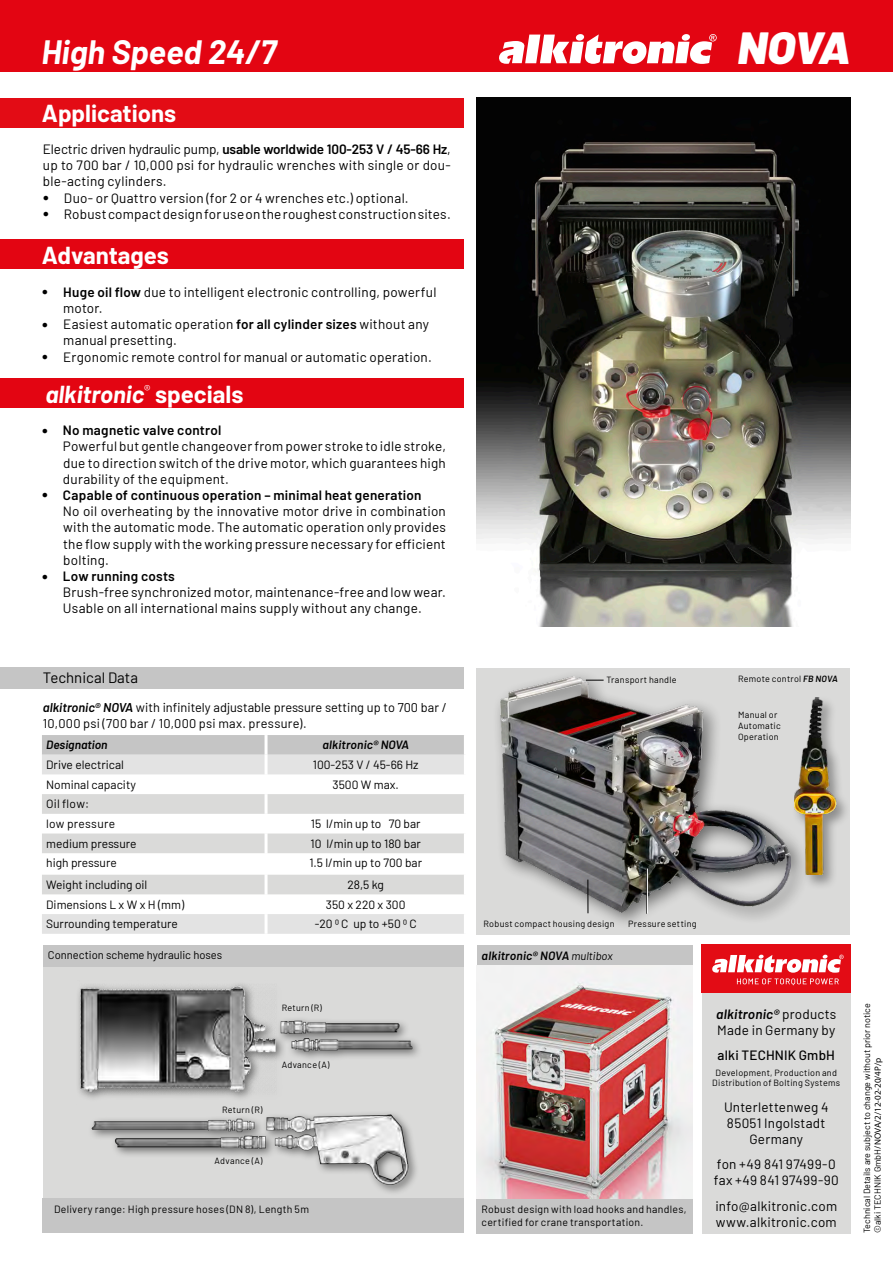
<style>
.page{position:relative;width:893px;height:1263px;background:#fff}
.page>*{position:absolute;margin:0;border:0;box-sizing:border-box;transform-origin:0 0}
.t1{font:900 45px "Barlow";color:#fff}
.t2{font:italic 700 33px "Barlow";color:#fff}
.t3{font:700 24px "Barlow";color:#fff}
.t4{font:italic 700 24px "Barlow";color:#fff}
.t5{font:15px "Barlow";color:#000}
.t6{font:13.5px/16.2px "Barlow";letter-spacing:.015em;color:#000}
.t7{font:500 13.5px "Barlow";letter-spacing:.015em;color:#000}
.t8{font:12.75px/15.3px "Barlow";color:#000}
.t9{font:12px "Barlow";color:#000}
.t10{font:italic 600 12px "Barlow";letter-spacing:.01em;color:#000}
.t11{font:12px/19.6px "Barlow";letter-spacing:.02em;color:#000}
.t12{font:11.25px "Barlow";color:#000}
.t13{font:10.5px/12.6px "Barlow";letter-spacing:.03em;color:#000}
.t14{font:9px/10.8px "Barlow";letter-spacing:.03em;color:#000}
.t15{font:9px "Barlow";color:#000}
.t16{font:9px "Myriad Pro";color:#000}
.s1{font-weight:600}
.s2{font-family:"Arial";font-weight:700;font-size:10.5px}
.s3{font-style:normal}
.s4{font-weight:600;font-style:italic}
.s5{font-weight:400;font-size:11.25px}
.s6{font-family:"Barlow"}
</style>
<div class="page">
<div style="left:0;top:0;width:893px;height:72px;background:#e30512"></div>
<div style="left:43px;top:962px;width:421px;height:245px;background:#dadad9"></div>
<div style="left:0;top:668px;width:463px;height:21px;background:#c5c5c5"></div>
<div style="left:42px;top:735px;width:422px;height:20px;background:#c5c5c5"></div>
<svg style="left:42px;top:755px;width:422px;height:179px"></svg>
<svg style="left:42px;top:794px;width:422px;height:100px"></svg>
<hr style="left:265px;top:755px;width:3px;height:19px;background:#fff">
<hr style="left:265px;top:774px;width:3px;height:20px;background:#fff">
<hr style="left:265px;top:794px;width:3px;height:20px;background:#fff">
<hr style="left:265px;top:814px;width:3px;height:19px;background:#fff">
<hr style="left:265px;top:833px;width:3px;height:20px;background:#fff">
<hr style="left:265px;top:853px;width:3px;height:22px;background:#fff">
<hr style="left:265px;top:875px;width:3px;height:19px;background:#fff">
<hr style="left:265px;top:894px;width:3px;height:20px;background:#fff">
<hr style="left:265px;top:914px;width:3px;height:20px;background:#fff">
<hr style="left:265px;top:735px;width:3px;height:20px;background:#fff">
<div style="left:476px;top:668px;width:374px;height:266px;background:#dadad9"></div>
<div style="left:493px;top:669px;width:317px;height:262px;background:#000;opacity:.5"></div>
<img style="left:500px;top:676px;width:290px;height:236px">
<div style="left:477px;top:945px;width:215px;height:21px;background:#c5c5c5"></div>
<div style="left:43px;top:945px;width:421px;height:21px;background:#c5c5c5"></div>
<div style="left:43px;top:1199px;width:421px;height:34px;background:#c5c5c5"></div>
<img style="left:78px;top:984px;width:334px;height:201px">
<img style="left:476px;top:98px;width:374px;height:528px">
<div style="left:476px;top:1198px;width:216px;height:35px;background:#c5c5c5"></div>
<img style="left:476px;top:965px;width:216px;height:234px">
<hr style="left:646px;top:868px;width:1px;height:46px;background:#000">
<svg style="left:586px;top:680px;width:18px;height:1px"></svg>
<hr style="left:587px;top:879px;width:1px;height:34px;background:#000">
<hr style="left:647px;top:868px;width:1px;height:46px;background:#fff">
<div style="left:791px;top:694px;width:59px;height:196px;background:#000;opacity:.35"></div>
<img style="left:794px;top:697px;width:42px;height:178px">
<svg style="left:499px;top:34px;width:218px;height:30px"></svg>
<div style="left:702px;top:945px;width:149px;height:288px;background:#dadad9"></div>
<div style="left:702px;top:945px;width:149px;height:48px;background:#e30c15"></div>
<svg style="left:712px;top:955px;width:132px;height:30px"></svg>
<div style="left:0;top:98px;width:463px;height:30px;background:#e30c15"></div>
<div style="left:0;top:378px;width:463px;height:30px;background:#e30512"></div>
<div style="left:0;top:239px;width:463px;height:30px;background:#e30512"></div>
<h2 class="t2" style="left:41px;top:27px;width:236px">High Speed 24/7</h2>
<h1 class="t1" style="left:736px;top:14px;width:123px">NOVA</h1>
<h3 class="t3" style="left:42px;top:95px;width:136px">Applications</h3>
<p class="t6" style="left:43px;top:140px;width:409px;text-align:justify">Electric driven hydraulic pump, <span class="s1">usable worldwide 100-253 V / 45-66 Hz</span>, up to 700 bar / 10,000 psi for hydraulic wrenches with single or dou&shy;ble-acting cylinders.</p>
<p class="t6" style="left:43px;top:189px;width:367px"><span class="s2">●</span> Duo- or Quattro version (for 2 or 4 wrenches etc.) optional.</p>
<p class="t6" style="left:43px;top:205px;width:409px"><span class="s2">●</span> Robust compact design for use on the roughest construction sites.</p>
<h3 class="t3" style="left:42px;top:237px;width:129px">Advantages</h3>
<p class="t6" style="left:63px;top:283px;width:375px;text-indent:-21px"><span class="s2">●</span> <span class="s1">Huge oil flow</span> due to intelligent electronic controlling, powerful motor.</p>
<p class="t6" style="left:63px;top:315px;width:367px;text-indent:-21px"><span class="s2">●</span> Easiest automatic operation <span class="s1">for all cylinder sizes</span> without any manual presetting.</p>
<p class="t6" style="left:42px;top:348px;width:391px"><span class="s2">●</span> Ergonomic remote control for manual or automatic operation.</p>
<h3 class="t4" style="left:45px;top:377px;width:200px">alkitronic<sup>®</sup> <span class="s3">specials</span></h3>
<p class="t6" style="left:63px;top:421px;width:384px;text-indent:-21px"><span class="s2">●</span> <span class="s1">No magnetic valve control<br></span>Powerful but gentle changeover from power stroke to idle stroke, due to direction switch of the drive motor, which guarantees high durability of the equipment.</p>
<p class="t6" style="left:63px;top:486px;width:384px;text-indent:-21px"><span class="s2">●</span> <span class="s1">Capable of continuous operation – minimal heat generation<br></span>No oil overheating by the innovative motor drive in combination with the automatic mode. The automatic operation only provides the flow supply with the working pressure necessary for efficient bolting.</p>
<p class="t6" style="left:63px;top:567px;width:384px;text-indent:-21px"><span class="s2">●</span> <span class="s1">Low running costs<br></span>Brush-free synchronized motor, maintenance-free and low wear.<br>Usable on all international mains supply without any change.</p>
<p class="t5" style="left:43px;top:666px;width:97px">Technical Data</p>
<p class="t8" style="left:43px;top:699px;width:405px"><span class="s4">alkitronic® NOVA</span> with infinitely adjustable pressure setting up to 700 bar /<br>10,000 psi (700 bar / 10,000 psi max. pressure).</p>
<p class="t10" style="left:46px;top:736px;width:63px">Designation</p>
<p class="t10" style="left:322px;top:736px;width:88px">alkitronic® NOVA</p>
<p class="t9" style="left:46px;top:756px;width:79px">Drive electrical</p>
<p class="t9" style="left:313px;top:756px;width:107px">100-253 V / 45-66 Hz</p>
<p class="t9" style="left:46px;top:775px;width:91px">Nominal capacity</p>
<p class="t9" style="left:333px;top:775px;width:68px">3500 W max.</p>
<p class="t11" style="left:46px;top:793px;width:70px">Oil flow:<br>low pressure</p>
<p class="t9" style="left:311px;top:815px;width:111px">15 l/min up to 70 bar</p>
<p class="t9" style="left:46px;top:835px;width:92px">medium pressure</p>
<p class="t9" style="left:311px;top:835px;width:112px">10 l/min up to 180 bar</p>
<p class="t9" style="left:46px;top:854px;width:72px">high pressure</p>
<p class="t9" style="left:309px;top:854px;width:114px">1.5 l/min up to 700 bar</p>
<p class="t9" style="left:46px;top:876px;width:103px">Weight including oil</p>
<p class="t9" style="left:347px;top:876px;width:38px">28,5 kg</p>
<p class="t9" style="left:46px;top:895px;width:139px">Dimensions L x W x H (mm)</p>
<p class="t9" style="left:326px;top:895px;width:81px">350 x 220 x 300</p>
<p class="t9" style="left:46px;top:915px;width:133px">Surrounding temperature</p>
<p class="t9" style="left:315px;top:915px;width:104px">-20 0 C up to +50 0 C</p>
<p class="t14" style="left:607px;top:674px;width:72px">Transport handle</p>
<p class="t14" style="left:484px;top:917px;width:133px">Robust compact housing design</p>
<p class="t14" style="left:628px;top:917px;width:70px">Pressure setting</p>
<p class="t12" style="left:48px;top:947px;width:176px">Connection scheme hydraulic hoses</p>
<p class="t10" style="left:482px;top:946px;width:132px">alkitronic® NOVA <span class="s5">multibox</span></p>
<p class="t14" style="left:282px;top:1001px;width:42px">Return (R)</p>
<p class="t14" style="left:222px;top:1103px;width:42px">Return (R)</p>
<p class="t14" style="left:215px;top:1155px;width:49px">Advance (A)</p>
<p class="t14" style="left:282px;top:1059px;width:49px">Advance (A)</p>
<p class="t13" style="left:54px;top:1202px;width:257px">Delivery range: High pressure hoses (DN 8), Length 5m</p>
<p class="t13" style="left:482px;top:1202px;width:206px">Robust design with load hooks and handles, certified for crane transportation.</p>
<p class="t14" style="left:738px;top:673px;width:101px">Remote control <span class="s4">FB NOVA</span></p>
<p class="t14" style="left:738px;top:709px;width:44px">Manual or<br>Automatic<br>Operation</p>
<p class="t6" style="left:716px;top:1005px;width:122px"><span class="s4">alkitronic®</span> products<br>Made in Germany by</p>
<p class="t7" style="left:717px;top:1045px;width:119px">alki TECHNIK GmbH</p>
<p class="t14" style="left:712px;top:1066px;width:129px;text-align:center">Development, Production and<br>Distribution of Bolting Systems</p>
<p class="t6" style="left:724px;top:1097px;width:106px;text-align:center">Unterlettenweg 4<br>85051 Ingolstadt<br>Germany</p>
<p class="t6" style="left:714px;top:1155px;width:127px">fon +49 841 97499-0 fax +49 841 97499-90</p>
<p class="t6" style="left:715px;top:1196px;width:123px">info@alkitronic.com www.alkitronic.com</p>
<p class="t15" style="left:860px;top:1233px;width:232px;rotate:-90deg">Technical Details are subject to change without prior notice</p>
<p class="t16" style="left:873px;top:1233px;width:177px;rotate:-90deg"><span class="s6">©alki TECHNIK GmbH/</span>NOVA/2/12-02-20/4P/p</p>
</div>
